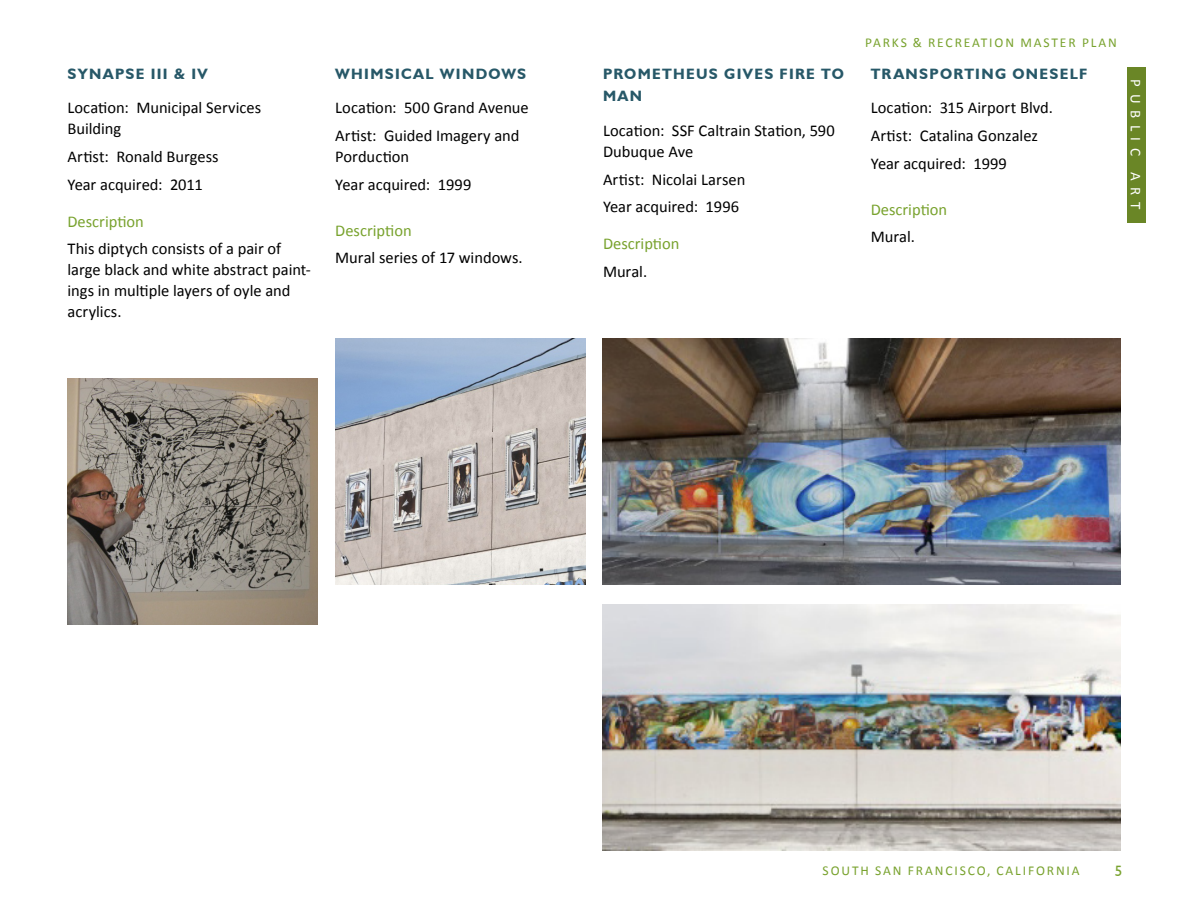
<style>
.page{position:relative;width:1188px;height:918px;background:#fff}
.page>*{position:absolute;margin:0;border:0;box-sizing:border-box;transform-origin:0 0}
.Paragraph_Style{font:16.5px/21px "Calibri";color:#000}
.Paragraph_Style_Gree{font:16.5px "Calibri";color:#78a22d}
.Subheading{font:700 15px/22.5px "Humanist 521 BT";letter-spacing:.09em;color:#275868}
.t1{font:15px "Calibri";letter-spacing:.44em;color:#fff}
.t2{font:15px "Humanist 521 BT";color:#78a22d}
.t3{font:13.5px "Calibri";letter-spacing:.14em;color:#78a22d}
</style>
<div class="page">
<div style="left:1127px;top:68px;width:19px;height:155px;background:#6a8626"></div>
<img style="left:603px;top:604px;width:517px;height:246px">
<img style="left:603px;top:338px;width:517px;height:247px">
<img style="left:336px;top:338px;width:249px;height:247px">
<img style="left:68px;top:378px;width:249px;height:246px">
<p class="Subheading" style="left:68px;top:62px;width:142px">SYNAPSE III &amp; IV</p>
<p class="Paragraph_Style" style="left:68px;top:97px;width:195px">Location: Municipal Services<br>Building</p>
<p class="Paragraph_Style" style="left:68px;top:146px;width:153px">Artist: Ronald Burgess</p>
<p class="Paragraph_Style" style="left:68px;top:174px;width:137px">Year acquired: 2011</p>
<p class="Paragraph_Style_Gree" style="left:68px;top:211px;width:78px">Description</p>
<p class="Paragraph_Style" style="left:68px;top:238px;width:245px">This diptych consists of a pair of large black and white abstract paint&shy;ings in multiple layers of oyle and acrylics.</p>
<p class="Subheading" style="left:335px;top:62px;width:193px">WHIMSICAL WINDOWS</p>
<p class="Paragraph_Style" style="left:335px;top:97px;width:195px">Location: 500 Grand Avenue</p>
<p class="Paragraph_Style" style="left:335px;top:125px;width:186px">Artist: Guided Imagery and<br>Porduction</p>
<p class="Paragraph_Style" style="left:335px;top:174px;width:138px">Year acquired: 1999</p>
<p class="Paragraph_Style_Gree" style="left:335px;top:220px;width:78px">Description</p>
<p class="Paragraph_Style" style="left:335px;top:247px;width:189px">Mural series of 17 windows.</p>
<p class="Subheading" style="left:603px;top:62px;width:243px">PROMETHEUS GIVES FIRE TO<br>MAN</p>
<p class="Paragraph_Style" style="left:603px;top:120px;width:233px">Location: SSF Caltrain Station, 590<br>Dubuque Ave</p>
<p class="Paragraph_Style" style="left:603px;top:169px;width:144px">Artist: Nicolai Larsen</p>
<p class="Paragraph_Style" style="left:603px;top:196px;width:138px">Year acquired: 1996</p>
<p class="Paragraph_Style_Gree" style="left:603px;top:233px;width:78px">Description</p>
<p class="Paragraph_Style" style="left:603px;top:261px;width:46px">Mural.</p>
<p class="t3" style="left:865px;top:34px;width:253px">PARKS &amp; RECREATION MASTER PLAN</p>
<p class="Subheading" style="left:871px;top:62px;width:218px">TRANSPORTING ONESELF</p>
<p class="Paragraph_Style" style="left:871px;top:97px;width:184px">Location: 315 Airport Blvd.</p>
<p class="Paragraph_Style" style="left:871px;top:125px;width:169px">Artist: Catalina Gonzalez</p>
<p class="Paragraph_Style" style="left:871px;top:153px;width:138px">Year acquired: 1999</p>
<p class="Paragraph_Style_Gree" style="left:871px;top:199px;width:78px">Description</p>
<p class="Paragraph_Style" style="left:871px;top:226px;width:46px">Mural.</p>
<p class="t1" style="left:1145px;top:79px;width:131px;rotate:90deg">PUBLIC ART</p>
<p class="t3" style="left:823px;top:862px;width:259px">SOUTH SAN FRANCISCO, CALIFORNIA</p>
<p class="t2" style="left:1115px;top:862px;width:9px">5</p>
</div>
